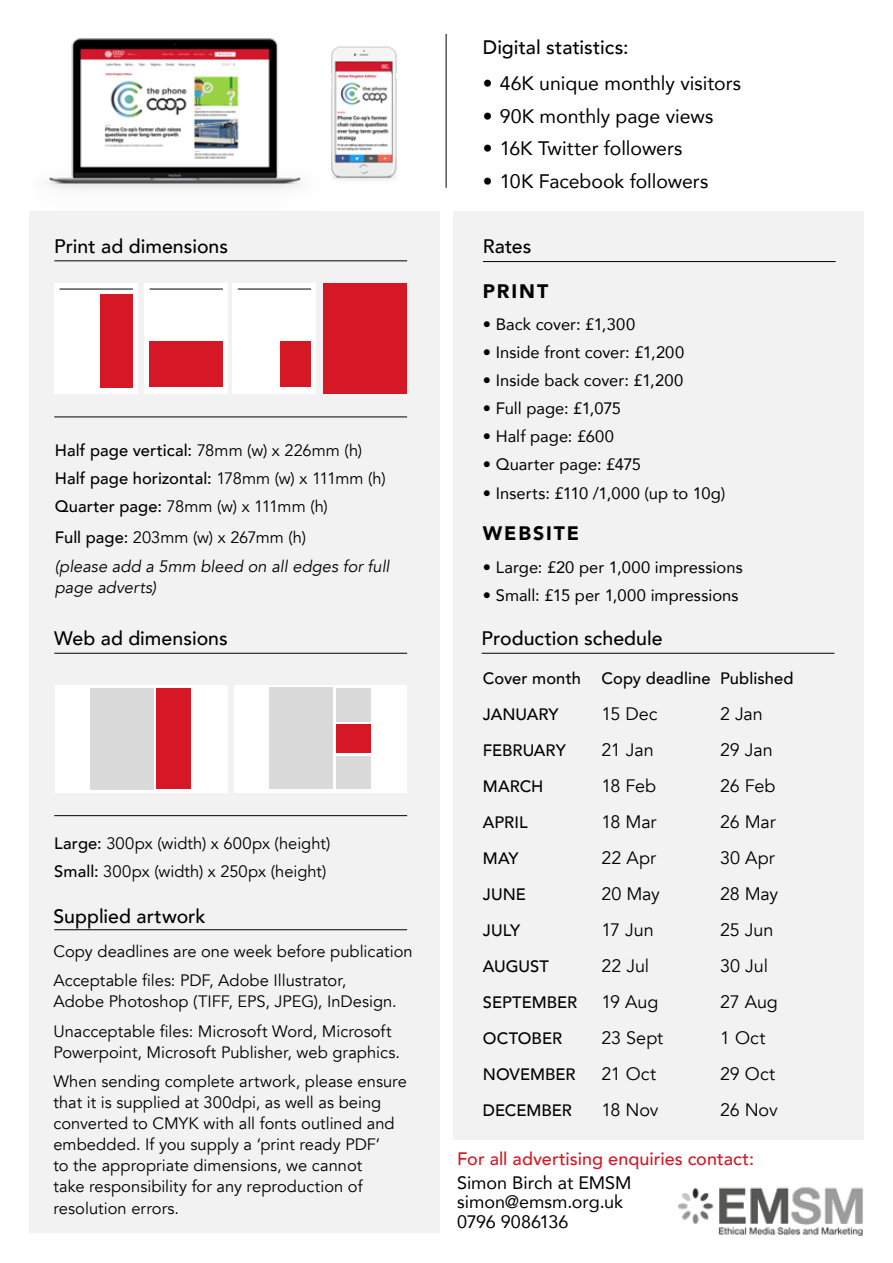
<style>
.page{position:relative;width:893px;height:1263px;background:#fff}
.page>*{position:absolute;margin:0;border:0;box-sizing:border-box;transform-origin:0 0}
.t1{font:500 19.5px "Avenir";color:#000}
.t2{font:19.5px "Avenir";color:#000}
.t3{font:900 19.5px "Avenir";letter-spacing:.095em;color:#000}
.t4{font:18px/36px "Avenir";letter-spacing:-.005em;color:#000}
.t5{font:18px/19.5px "Avenir";color:#000}
.t6{font:500 18px "Avenir";color:#d61726}
.t7{font:16.5px/21px "Avenir";color:#000}
.t8{font:16.5px "Avenir";letter-spacing:.005em;color:#000}
.t9{font:500 16.5px/36px "Avenir";color:#000}
.t10{font:16.5px/28px "Avenir";letter-spacing:-.04em;color:#000}
.t11{font:italic 16.5px/29.5px "Avenir";color:#000}
.s1{font-weight:500}
.s2{font-weight:500;font-style:normal}
.s3{font-style:normal}
</style>
<div class="page">
<div style="left:29px;top:212px;width:411px;height:1021px;background:#f2f2f2"></div>
<div style="left:453px;top:212px;width:410px;height:928px;background:#f2f2f2"></div>
<img style="left:29px;top:38px;width:296px;height:174px">
<img style="left:304px;top:38px;width:93px;height:170px">
<hr style="left:446px;top:34px;width:1px;height:154px;background:#000">
<div style="left:54px;top:284px;width:84px;height:110px;background:#fff"></div>
<div style="left:101px;top:294px;width:32px;height:93px;background:#d61726"></div>
<hr style="left:60px;top:289px;width:73px;height:1px;background:#000">
<div style="left:323px;top:284px;width:84px;height:110px;background:#d61726"></div>
<div style="left:233px;top:284px;width:83px;height:110px;background:#fff"></div>
<hr style="left:238px;top:289px;width:73px;height:1px;background:#000">
<div style="left:281px;top:341px;width:30px;height:46px;background:#d61726"></div>
<div style="left:144px;top:284px;width:84px;height:110px;background:#fff"></div>
<hr style="left:150px;top:289px;width:73px;height:1px;background:#000">
<div style="left:150px;top:341px;width:73px;height:46px;background:#d61726"></div>
<hr style="left:54px;top:416px;width:353px;height:1px;background:#000">
<hr style="left:54px;top:260px;width:353px;height:1px;background:#000">
<hr style="left:54px;top:815px;width:353px;height:1px;background:#000">
<hr style="left:54px;top:653px;width:353px;height:1px;background:#000">
<hr style="left:482px;top:653px;width:352px;height:1px;background:#000">
<div style="left:55px;top:685px;width:172px;height:108px;background:#fff"></div>
<div style="left:234px;top:685px;width:173px;height:108px;background:#fff"></div>
<div style="left:156px;top:688px;width:35px;height:101px;background:#d61726"></div>
<div style="left:336px;top:724px;width:35px;height:29px;background:#d61726"></div>
<div style="left:336px;top:688px;width:35px;height:33px;background:#dadada"></div>
<div style="left:269px;top:688px;width:63px;height:101px;background:#dadada"></div>
<div style="left:90px;top:688px;width:63px;height:101px;background:#dadada"></div>
<div style="left:336px;top:756px;width:35px;height:33px;background:#dadada"></div>
<hr style="left:54px;top:929px;width:353px;height:1px;background:#000">
<hr style="left:483px;top:261px;width:353px;height:1px;background:#000">
<img style="left:678px;top:1186px;width:185px;height:49px">
<p class="t1" style="left:54px;top:229px;width:175px">Print ad dimensions</p>
<p class="t10" style="left:55px;top:436px;width:332px"><span class="s1">Half page vertical:</span> 78mm (w) x 226mm (h)<br><span class="s1">Half page horizontal:</span> 178mm (w) x 111mm (h)<br><span class="s1">Quarter page:</span> 78mm (w) x 111mm (h)</p>
<p class="t11" style="left:55px;top:523px;width:336px"><span class="s2">Full page:</span> <span class="s3">203mm (w) x 267mm (h)<br></span>(please add a 5mm bleed on all edges for full</p>
<p class="t11" style="left:55px;top:573px;width:103px">page adverts)</p>
<p class="t1" style="left:483px;top:30px;width:147px">Digital statistics:</p>
<p class="t2" style="left:483px;top:68px;width:260px">• 46K unique monthly visitors</p>
<p class="t2" style="left:483px;top:100px;width:232px">• 90K monthly page views</p>
<p class="t2" style="left:483px;top:133px;width:201px">• 16K Twitter followers</p>
<p class="t2" style="left:483px;top:165px;width:227px">• 10K Facebook followers</p>
<p class="t1" style="left:483px;top:229px;width:50px">Rates</p>
<p class="t3" style="left:483px;top:274px;width:67px">PRINT</p>
<p class="t8" style="left:483px;top:311px;width:154px">• Back cover: £1,300</p>
<p class="t8" style="left:483px;top:339px;width:203px">• Inside front cover: £1,200</p>
<p class="t8" style="left:483px;top:367px;width:202px">• Inside back cover: £1,200</p>
<p class="t8" style="left:483px;top:395px;width:140px">• Full page: £1,075</p>
<p class="t8" style="left:483px;top:423px;width:133px">• Half page: £600</p>
<p class="t8" style="left:483px;top:451px;width:160px">• Quarter page: £475</p>
<p class="t8" style="left:483px;top:480px;width:244px">• Inserts: £110 /1,000 (up to 10g)</p>
<p class="t3" style="left:483px;top:517px;width:98px">WEBSITE</p>
<p class="t8" style="left:483px;top:554px;width:261px">• Large: £20 per 1,000 impressions</p>
<p class="t8" style="left:483px;top:582px;width:257px">• Small: £15 per 1,000 impressions</p>
<p class="t1" style="left:54px;top:621px;width:175px">Web ad dimensions</p>
<p class="t1" style="left:482px;top:621px;width:182px">Production schedule</p>
<p class="t7" style="left:54px;top:829px;width:278px;line-height:28px"><span class="s1">Large:</span> 300px (width) x 600px (height)<br><span class="s1">Small:</span> 300px (width) x 250px (height)</p>
<p class="t1" style="left:53px;top:899px;width:154px">Supplied artwork</p>
<p class="t7" style="left:53px;top:937px;width:361px;line-height:29.5px">Copy deadlines are one week before publication<br>Acceptable files: PDF, Adobe Illustrator,</p>
<p class="t7" style="left:53px;top:987px;width:345px;line-height:29.5px">Adobe Photoshop (TIFF, EPS, JPEG), InDesign.<br>Unacceptable files: Microsoft Word, Microsoft</p>
<p class="t7" style="left:53px;top:1038px;width:355px;line-height:29.5px">Powerpoint, Microsoft Publisher, web graphics.<br>When sending complete artwork, please ensure</p>
<p class="t7" style="left:53px;top:1092px;width:343px">that it is supplied at 300dpi, as well as being converted to CMYK with all fonts outlined and embedded. If you supply a ‘print ready PDF’ to the appropriate dimensions, we cannot take responsibility for any reproduction of resolution errors.</p>
<p class="t9" style="left:483px;top:659px;width:99px">Cover month<br>JANUARY<br>FEBRUARY<br>MARCH<br>APRIL<br>MAY<br>JUNE<br>JULY<br>AUGUST<br>SEPTEMBER<br>OCTOBER<br>NOVEMBER<br>DECEMBER</p>
<p class="t9" style="left:601px;top:659px;width:111px">Copy deadline</p>
<p class="t4" style="left:601px;top:696px;width:63px">15 Dec<br>21 Jan<br>18 Feb<br>18 Mar<br>22 Apr<br>20 May<br>17 Jun<br>22 Jul<br>19 Aug<br>23 Sept<br>21 Oct<br>18 Nov</p>
<p class="t9" style="left:720px;top:659px;width:75px">Published</p>
<p class="t4" style="left:720px;top:696px;width:60px">2 Jan<br>29 Jan<br>26 Feb<br>26 Mar<br>30 Apr<br>28 May<br>25 Jun<br>30 Jul<br>27 Aug<br>1 Oct<br>29 Oct<br>26 Nov</p>
<p class="t6" style="left:457px;top:1143px;width:298px">For all advertising enquiries contact:</p>
<p class="t5" style="left:457px;top:1172px;width:176px">Simon Birch at EMSM simon@emsm.org.uk<br>0796 9086136</p>
</div>
